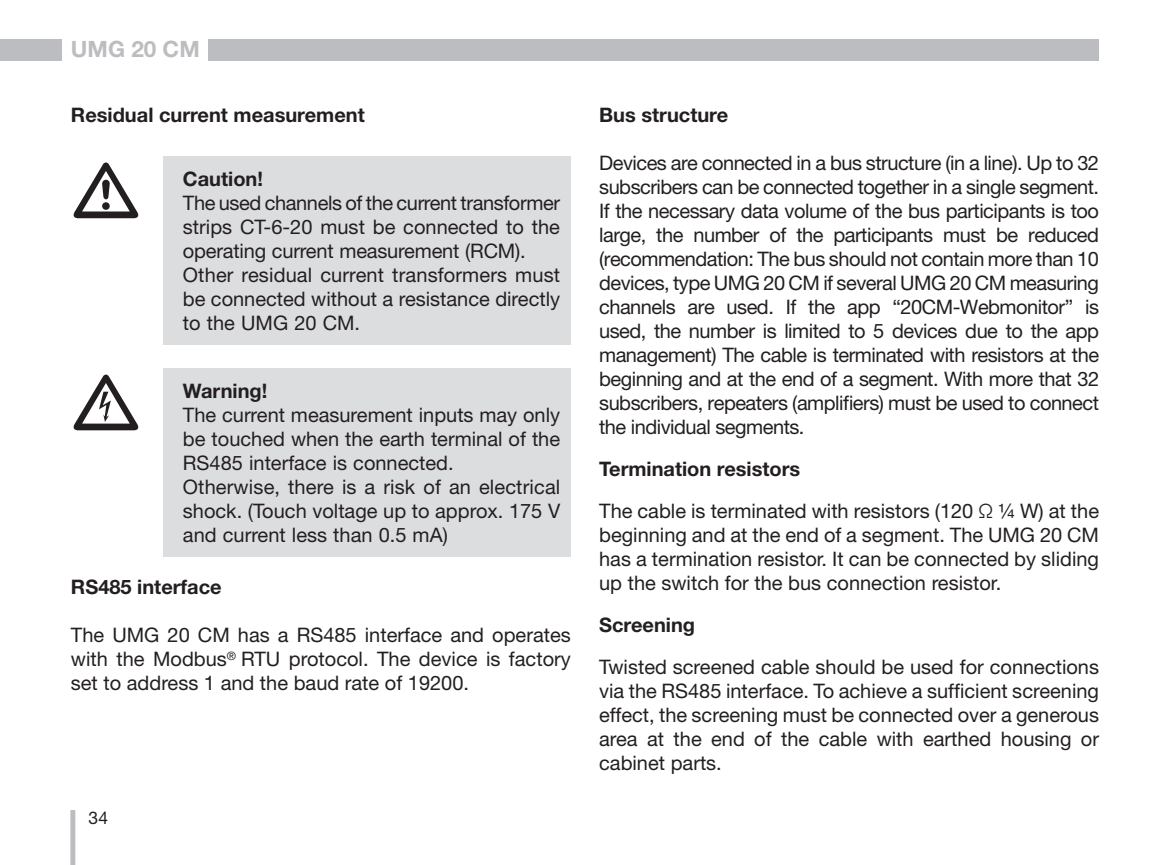
<style>
.page{position:relative;width:1170px;height:865px;background:#fff}
.page>*{position:absolute;margin:0;border:0;box-sizing:border-box;transform-origin:0 0}
.t1{font:700 22.5px "Helvetica Neue LT";color:#bcbdc0}
._8pt-Blocksatz{font:20px/24px "Helvetica Neue LT";color:#231f20;text-align:justify}
._8_Blocksatz-Text{font:20px/24px "Helvetica Neue LT";color:#231f20;text-align:justify}
._8pt-Sub_Headline__I{font:700 20px "Helvetica Neue LT";color:#231f20}
._8_Headline{font:700 20px "Helvetica Neue LT";color:#231f20}
.t2{font:17.5px "Helvetica Neue LT";color:#231f20}
</style>
<div class="page">
<div style="left:70px;top:810px;width:5px;height:55px;background:#bcbdc0"></div>
<div style="left:208px;top:39px;width:890px;height:21px;background:#bcbdc0"></div>
<div style="left:0;top:39px;width:62px;height:21px;background:#bcbdc0"></div>
<div style="left:163px;top:156px;width:407px;height:188px;background:#dcdddf"></div>
<div style="left:163px;top:368px;width:407px;height:188px;background:#dcdddf"></div>
<p class="t1" style="left:71px;top:35px;width:130px">UMG 20 CM</p>
<p class="_8pt-Sub_Headline__I" style="left:71px;top:102px;width:295px">Residual current measurement</p>
<p class="_8_Headline" style="left:183px;top:166px;width:81px">Caution!</p>
<p class="_8_Blocksatz-Text" style="left:183px;top:190px;width:378px">The used channels of the current transformer strips CT-6-20 must be connected to the operating current measurement (RCM).</p>
<p class="_8_Blocksatz-Text" style="left:183px;top:262px;width:379px">Other residual current transformers must be connected without a resistance directly to the UMG 20 CM.</p>
<p class="_8_Headline" style="left:183px;top:378px;width:86px">Warning!</p>
<p class="_8_Blocksatz-Text" style="left:183px;top:402px;width:379px">The current measurement inputs may only be touched when the earth terminal of the RS485 interface is connected.</p>
<p class="_8_Blocksatz-Text" style="left:183px;top:474px;width:379px">Otherwise, there is a risk of an electrical shock. (Touch voltage up to approx. 175 V and current less than 0.5 mA)</p>
<p class="_8pt-Sub_Headline__I" style="left:71px;top:574px;width:152px">RS485 interface</p>
<p class="_8pt-Blocksatz" style="left:71px;top:623px;width:501px">The UMG 20 CM has a RS485 interface and operates with the Modbus<sup>®</sup> RTU protocol. The device is factory set to address 1 and the baud rate of 19200.</p>
<p class="t2" style="left:89px;top:807px;width:21px">34</p>
<p class="_8pt-Sub_Headline__I" style="left:599px;top:102px;width:130px">Bus structure</p>
<p class="_8pt-Blocksatz" style="left:599px;top:151px;width:501px">Devices are connected in a bus structure (in a line). Up to 32 subscribers can be connected together in a single segment.<br>If the necessary data volume of the bus participants is too large, the number of the participants must be reduced (recommendation: The bus should not contain more than 10 devices, type UMG 20 CM if several UMG 20 CM measuring channels are used. If the app “20CM-Webmonitor” is used, the number is limited to 5 devices due to the app management) The cable is terminated with resistors at the beginning and at the end of a segment. With more that 32 subscribers, repeaters (amplifiers) must be used to connect the individual segments.</p>
<p class="_8pt-Sub_Headline__I" style="left:599px;top:456px;width:203px">Termination resistors</p>
<p class="_8pt-Blocksatz" style="left:599px;top:499px;width:501px">The cable is terminated with resistors (120 Ω ¼ W) at the beginning and at the end of a segment. The UMG 20 CM has a termination resistor. It can be connected by sliding up the switch for the bus connection resistor.</p>
<p class="_8pt-Sub_Headline__I" style="left:599px;top:612px;width:97px">Screening</p>
<p class="_8pt-Blocksatz" style="left:599px;top:655px;width:501px">Twisted screened cable should be used for connections via the RS485 interface. To achieve a sufficient screening effect, the screening must be connected over a generous area at the end of the cable with earthed housing or cabinet parts.</p>
</div>
